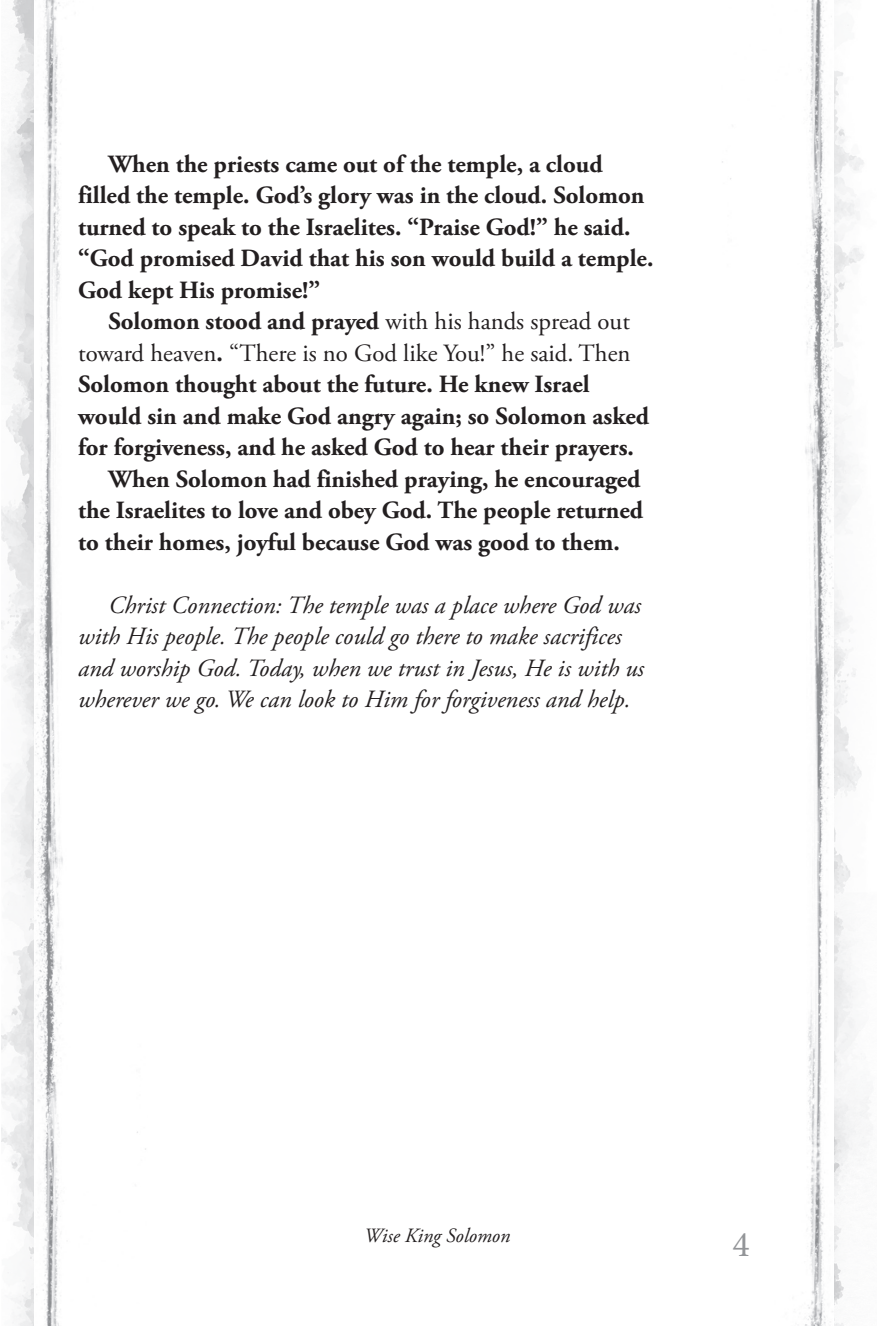
<style>
.page{position:relative;width:878px;height:1326px;background:#fff}
.page>*{position:absolute;margin:0;border:0;box-sizing:border-box;transform-origin:0 0}
.t1{font:36px "Minion Pro";color:#939598}
.t2{font:700 24.75px/31.5px "Adobe Garamond Pro";color:#231f20}
.t3{font:italic 24.75px/31.5px "Adobe Garamond Pro";color:#231f20}
.t4{font:24.75px "Adobe Garamond Pro";color:#231f20}
.t5{font:italic 20.25px "Adobe Garamond Pro";color:#231f20}
.s1{font-weight:400}
.s2{font-weight:700}
</style>
<div class="page">
<img style="left:833px;top:0;width:38px;height:1326px">
<img style="left:722px;top:0;width:111px;height:1326px">
<img style="left:2px;top:0;width:32px;height:1326px">
<img style="left:34px;top:0;width:112px;height:1326px">
<p class="t2" style="left:78px;top:148px;width:576px;text-indent:30px">When the priests came out of the temple, a cloud filled the temple. God’s glory was in the cloud. Solomon turned to speak to the Israelites. “Praise God!” he said. “God promised David that his son would build a temple.<br>God kept His promise!”</p>
<p class="t2" style="left:108px;top:306px;width:523px">Solomon stood and prayed <span class="s1">with his hands spread out</span></p>
<p class="t4" style="left:78px;top:338px;width:554px">toward heaven<span class="s2">.</span> “There is no God like You!” he said. Then</p>
<p class="t2" style="left:78px;top:369px;width:513px">Solomon thought about the future. He knew Israel</p>
<p class="t2" style="left:78px;top:400px;width:572px">would sin and make God angry again; so Solomon asked</p>
<p class="t2" style="left:78px;top:432px;width:557px">for forgiveness, and he asked God to hear their prayers.</p>
<p class="t2" style="left:108px;top:463px;width:533px">When Solomon had finished praying, he encouraged</p>
<p class="t2" style="left:78px;top:495px;width:566px">the Israelites to love and obey God. The people returned</p>
<p class="t2" style="left:78px;top:526px;width:543px">to their homes, joyful because God was good to them.</p>
<p class="t3" style="left:78px;top:590px;width:567px;text-indent:30px">Christ Connection: The temple was a place where God was with His people. The people could go there to make sacrifices and worship God. Today, when we trust in Jesus, He is with us wherever we go. We can look to Him for forgiveness and help.</p>
<p class="t5" style="left:364px;top:1223px;width:147px">Wise King Solomon</p>
<h1 class="t1" style="left:732px;top:1220px;width:19px">4</h1>
</div>
